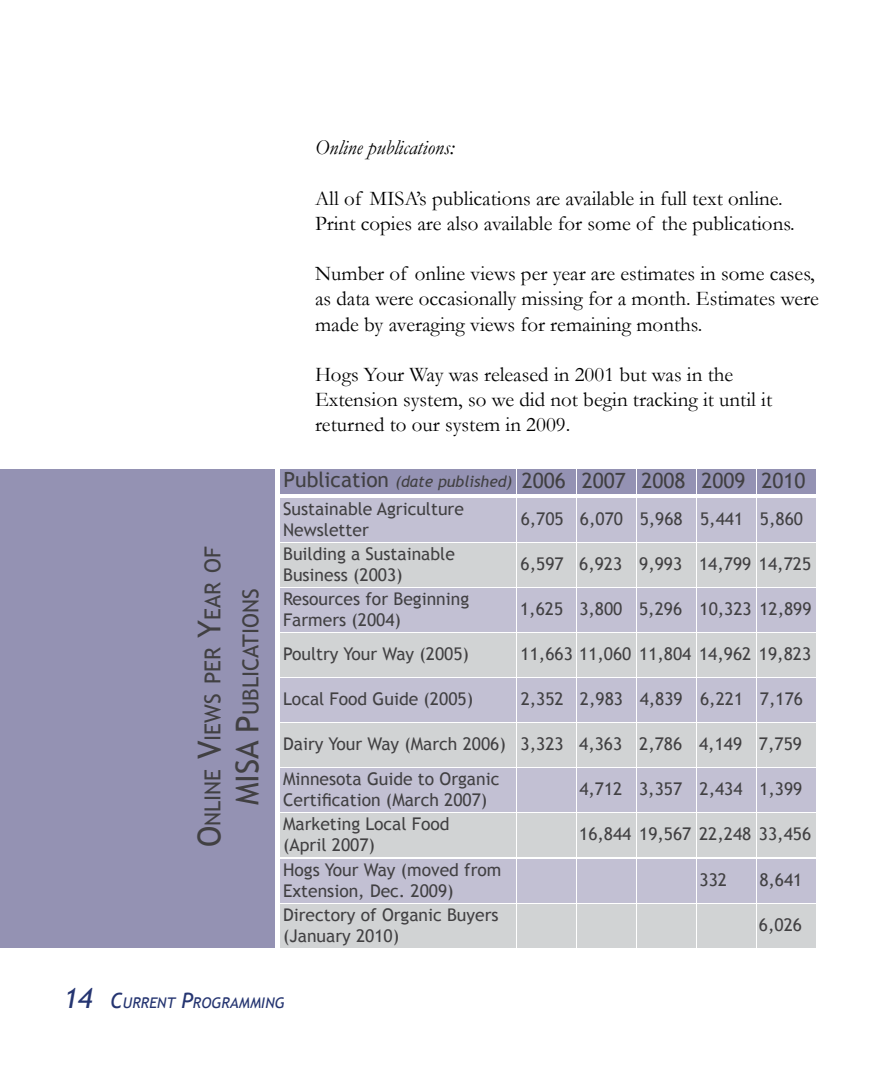
<style>
.page{position:relative;width:882px;height:1071px;background:#fff}
.page>*{position:absolute;margin:0;border:0;box-sizing:border-box;transform-origin:0 0}
.t1{font:22.05px/37.8px "Trebuchet MS";color:#414042;text-align:center}
.t2{font:21px/25.2px "Garamond";color:#000}
.t3{font:21px "Trebuchet MS";color:#414042}
.t4{font:italic 21px "Garamond";color:#000}
.t5{font:17.5px/21px "Trebuchet MS";color:#414042}
.t6{font:italic 14.7px "Trebuchet MS";color:#253571}
.s1{font-size:31.5px}
.s2{font-style:italic;font-size:15.75px}
.s3{font-size:28px}
.s4{font-size:21px}
</style>
<div class="page">
<div style="left:518px;top:469px;width:58px;height:24px;background:#9492b3"></div>
<div style="left:578px;top:469px;width:58px;height:24px;background:#9492b3"></div>
<div style="left:637px;top:469px;width:59px;height:24px;background:#9492b3"></div>
<div style="left:697px;top:469px;width:59px;height:24px;background:#9492b3"></div>
<div style="left:757px;top:469px;width:59px;height:24px;background:#9492b3"></div>
<div style="left:280px;top:469px;width:236px;height:24px;background:#9492b3"></div>
<div style="left:280px;top:498px;width:236px;height:44px;background:#c2c0d3"></div>
<div style="left:518px;top:498px;width:58px;height:44px;background:#c2c0d3"></div>
<div style="left:0;top:469px;width:274px;height:479px;background:#9492b3"></div>
<div style="left:578px;top:498px;width:58px;height:44px;background:#c2c0d3"></div>
<div style="left:637px;top:498px;width:59px;height:44px;background:#c2c0d3"></div>
<div style="left:697px;top:498px;width:59px;height:44px;background:#c2c0d3"></div>
<div style="left:757px;top:498px;width:58px;height:44px;background:#c2c0d3"></div>
<div style="left:280px;top:543px;width:236px;height:44px;background:#d1d3d4"></div>
<div style="left:518px;top:543px;width:58px;height:44px;background:#d1d3d4"></div>
<div style="left:577px;top:543px;width:59px;height:44px;background:#d1d3d4"></div>
<div style="left:637px;top:543px;width:59px;height:44px;background:#d1d3d4"></div>
<div style="left:697px;top:543px;width:59px;height:44px;background:#d1d3d4"></div>
<div style="left:757px;top:543px;width:58px;height:44px;background:#d1d3d4"></div>
<div style="left:280px;top:588px;width:236px;height:44px;background:#c2c0d3"></div>
<div style="left:518px;top:588px;width:58px;height:44px;background:#c2c0d3"></div>
<div style="left:578px;top:588px;width:58px;height:44px;background:#c2c0d3"></div>
<div style="left:637px;top:588px;width:59px;height:44px;background:#c2c0d3"></div>
<div style="left:697px;top:588px;width:59px;height:44px;background:#c2c0d3"></div>
<div style="left:757px;top:588px;width:58px;height:44px;background:#c2c0d3"></div>
<div style="left:280px;top:633px;width:236px;height:44px;background:#d1d3d4"></div>
<div style="left:518px;top:633px;width:58px;height:44px;background:#d1d3d4"></div>
<div style="left:577px;top:633px;width:59px;height:44px;background:#d1d3d4"></div>
<div style="left:637px;top:633px;width:59px;height:44px;background:#d1d3d4"></div>
<div style="left:697px;top:633px;width:59px;height:44px;background:#d1d3d4"></div>
<div style="left:757px;top:633px;width:58px;height:44px;background:#d1d3d4"></div>
<div style="left:280px;top:679px;width:236px;height:43px;background:#c2c0d3"></div>
<div style="left:518px;top:679px;width:58px;height:43px;background:#c2c0d3"></div>
<div style="left:578px;top:679px;width:58px;height:43px;background:#c2c0d3"></div>
<div style="left:637px;top:679px;width:59px;height:43px;background:#c2c0d3"></div>
<div style="left:697px;top:679px;width:59px;height:43px;background:#c2c0d3"></div>
<div style="left:757px;top:679px;width:58px;height:43px;background:#c2c0d3"></div>
<div style="left:280px;top:724px;width:236px;height:43px;background:#d1d3d4"></div>
<div style="left:518px;top:724px;width:58px;height:43px;background:#d1d3d4"></div>
<div style="left:577px;top:724px;width:59px;height:43px;background:#d1d3d4"></div>
<div style="left:637px;top:724px;width:59px;height:43px;background:#d1d3d4"></div>
<div style="left:697px;top:724px;width:59px;height:43px;background:#d1d3d4"></div>
<div style="left:757px;top:724px;width:58px;height:43px;background:#d1d3d4"></div>
<div style="left:280px;top:769px;width:236px;height:43px;background:#c2c0d3"></div>
<div style="left:518px;top:769px;width:58px;height:43px;background:#c2c0d3"></div>
<div style="left:578px;top:769px;width:58px;height:43px;background:#c2c0d3"></div>
<div style="left:637px;top:769px;width:59px;height:43px;background:#c2c0d3"></div>
<div style="left:697px;top:769px;width:59px;height:43px;background:#c2c0d3"></div>
<div style="left:757px;top:769px;width:58px;height:43px;background:#c2c0d3"></div>
<div style="left:280px;top:814px;width:236px;height:43px;background:#d1d3d4"></div>
<div style="left:518px;top:814px;width:58px;height:43px;background:#d1d3d4"></div>
<div style="left:577px;top:814px;width:59px;height:43px;background:#d1d3d4"></div>
<div style="left:637px;top:814px;width:59px;height:43px;background:#d1d3d4"></div>
<div style="left:697px;top:814px;width:59px;height:43px;background:#d1d3d4"></div>
<div style="left:757px;top:814px;width:58px;height:43px;background:#d1d3d4"></div>
<div style="left:280px;top:859px;width:236px;height:44px;background:#c2c0d3"></div>
<div style="left:518px;top:859px;width:58px;height:44px;background:#c2c0d3"></div>
<div style="left:578px;top:859px;width:58px;height:44px;background:#c2c0d3"></div>
<div style="left:637px;top:859px;width:59px;height:44px;background:#c2c0d3"></div>
<div style="left:697px;top:859px;width:59px;height:44px;background:#c2c0d3"></div>
<div style="left:757px;top:859px;width:58px;height:44px;background:#c2c0d3"></div>
<div style="left:280px;top:904px;width:236px;height:44px;background:#d1d3d4"></div>
<div style="left:518px;top:904px;width:58px;height:44px;background:#d1d3d4"></div>
<div style="left:577px;top:904px;width:59px;height:44px;background:#d1d3d4"></div>
<div style="left:637px;top:904px;width:59px;height:44px;background:#d1d3d4"></div>
<div style="left:697px;top:904px;width:59px;height:44px;background:#d1d3d4"></div>
<div style="left:757px;top:904px;width:58px;height:44px;background:#d1d3d4"></div>
<p class="t1" style="left:194px;top:847px;width:302px;rotate:-90deg"><span class="s1">O</span>nline <span class="s1">V</span>iews per <span class="s1">Y</span>ear of<br><span class="s1">MISA P</span>ublications</p>
<p class="t4" style="left:315px;top:135px;width:141px">Online publications:</p>
<p class="t2" style="left:315px;top:185px;width:481px">All of MISA’s publications are available in full text online.<br>Print copies are also available for some of the publications.</p>
<p class="t2" style="left:315px;top:261px;width:505px">Number of online views per year are estimates in some cases, as data were occasionally missing for a month. Estimates were made by averaging views for remaining months.</p>
<p class="t2" style="left:315px;top:362px;width:459px">Hogs Your Way was released in 2001 but was in the<br>Extension system, so we did not begin tracking it until it returned to our system in 2009.</p>
<p class="t3" style="left:284px;top:468px;width:523px">Publication <span class="s2">(date published)</span> 2006 2007 2008 2009 2010</p>
<p class="t5" style="left:283px;top:498px;width:182px">Sustainable Agriculture<br>Newsletter</p>
<p class="t5" style="left:521px;top:508px;width:45px">6,705</p>
<p class="t5" style="left:580px;top:508px;width:225px">6,070 5,968 5,441 5,860</p>
<p class="t5" style="left:283px;top:543px;width:173px">Building a Sustainable<br>Business (2003)</p>
<p class="t5" style="left:521px;top:553px;width:292px">6,597 6,923 9,993 14,799 14,725</p>
<p class="t5" style="left:283px;top:588px;width:188px">Resources for Beginning<br>Farmers (2004)</p>
<p class="t5" style="left:520px;top:598px;width:293px">1,625 3,800 5,296 10,323 12,899</p>
<p class="t5" style="left:283px;top:644px;width:187px">Poultry Your Way (2005)</p>
<p class="t5" style="left:521px;top:643px;width:292px">11,663 11,060 11,804 14,962 19,823</p>
<p class="t5" style="left:283px;top:688px;width:191px">Local Food Guide (2005)</p>
<p class="t5" style="left:521px;top:689px;width:284px">2,352 2,983 4,839 6,221 7,176</p>
<p class="t5" style="left:283px;top:727px;width:520px;line-height:35px">Dairy Your Way (March 2006) 3,323 4,363 2,786 4,149 7,759<br>Minnesota Guide to Organic</p>
<p class="t5" style="left:283px;top:790px;width:206px">Certification (March 2007)</p>
<p class="t5" style="left:579px;top:779px;width:225px">4,712 3,357 2,434 1,399</p>
<p class="t5" style="left:283px;top:814px;width:168px">Marketing Local Food (April 2007)</p>
<p class="t5" style="left:579px;top:824px;width:234px">16,844 19,567 22,248 33,456</p>
<p class="t5" style="left:283px;top:859px;width:220px">Hogs Your Way (moved from<br>Extension, Dec. 2009)</p>
<p class="t5" style="left:700px;top:869px;width:29px">332</p>
<p class="t5" style="left:759px;top:869px;width:45px">8,641</p>
<p class="t5" style="left:283px;top:904px;width:217px">Directory of Organic Buyers (January 2010)</p>
<p class="t5" style="left:759px;top:914px;width:45px">6,026</p>
<p class="t6" style="left:63px;top:994px;width:223px"><span class="s3">14</span> <span class="s4">C</span>URRENT <span class="s4">P</span>ROGRAMMING</p>
</div>
